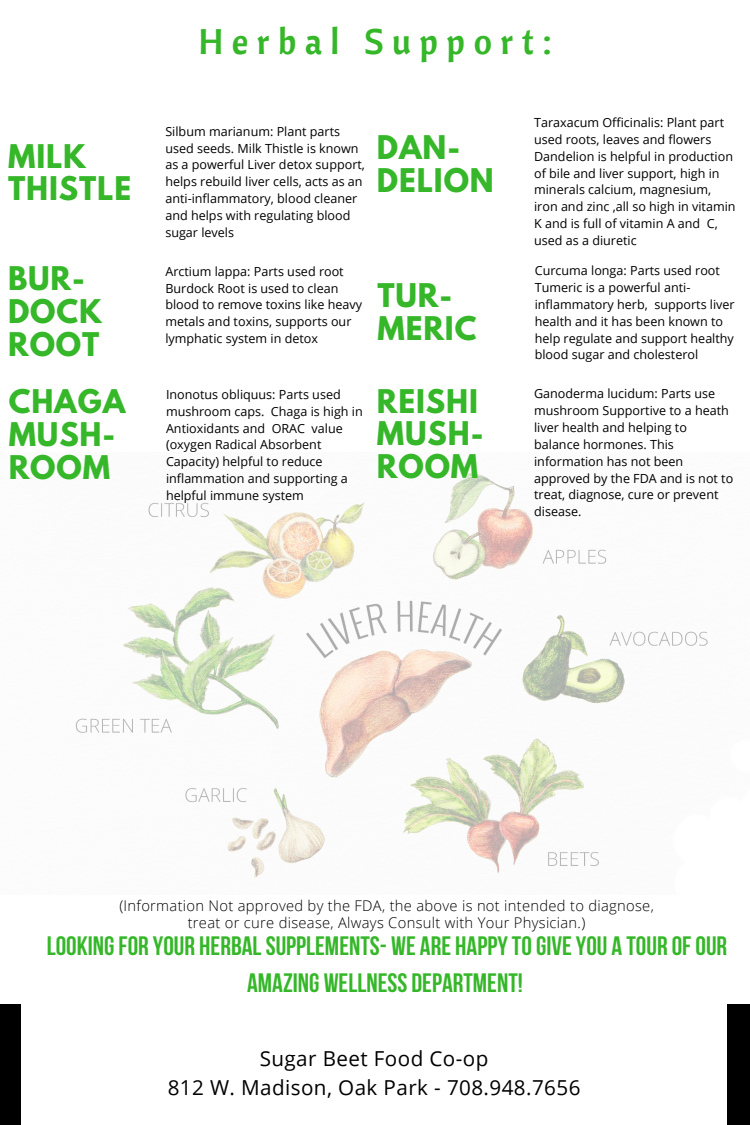
<style>
.page{position:relative;width:750px;height:1125px;background:#fff}
.page>*{position:absolute;margin:0;border:0;box-sizing:border-box;transform-origin:0 0}
.t1{font:35.38px "Cantora One";letter-spacing:.24em;color:#35b729}
.t2{font:700 28.88px/32.8px "League Spartan";letter-spacing:.03em;color:#35b729}
.t3{font:700 26.5px/36.5px "Bebas Neue";color:#35b729;text-align:center}
.t4{font:20.62px/29px "Open Sans";letter-spacing:.02em;color:#000;text-align:center}
.t5{font:300 14.75px/16.9px "Open Sans";letter-spacing:.02em;color:#000;text-align:center}
.t6{font:12.62px/16.9px "Open Sans";color:#000}
</style>
<div class="page">
<div style="left:0;top:1004px;width:21px;height:121px;background:#000"></div>
<div style="left:728px;top:1004px;width:22px;height:121px;background:#000"></div>
<img style="left:75px;top:472px;width:633px;height:406px">
<h2 class="t2" style="left:8px;top:143px;width:125px">MILK<br>THISTLE</h2>
<h1 class="t1" style="left:198px;top:19px;width:355px">Herbal Support:</h1>
<p class="t6" style="left:165px;top:122px;width:201px">Silbum marianum: Plant parts used seeds. Milk Thistle is known as a powerful Liver detox support, helps rebuild liver cells, acts as an anti-inflammatory, blood cleaner and helps with regulating blood sugar levels</p>
<h2 class="t2" style="left:377px;top:135px;width:118px">DAN-<br>DELION</h2>
<p class="t6" style="left:534px;top:114px;width:203px">Taraxacum Officinalis: Plant part used roots, leaves and flowers<br>Dandelion is helpful in production of bile and liver support, high in minerals calcium, magnesium, iron and zinc ,all so high in vitamin<br>K and is full of vitamin A and C, used as a diuretic</p>
<h2 class="t2" style="left:8px;top:266px;width:95px">BUR-<br>DOCK<br>ROOT</h2>
<p class="t6" style="left:165px;top:262px;width:198px">Arctium lappa: Parts used root<br>Burdock Root is used to clean blood to remove toxins like heavy metals and toxins, supports our lymphatic system in detox</p>
<h2 class="t2" style="left:377px;top:283px;width:100px">TUR-<br>MERIC</h2>
<p class="t6" style="left:535px;top:262px;width:202px">Curcuma longa: Parts used root<br>Tumeric is a powerful anti&shy;inflammatory herb, supports liver health and it has been known to help regulate and support healthy blood sugar and cholesterol</p>
<h2 class="t2" style="left:9px;top:389px;width:118px">CHAGA<br>MUSH-<br>ROOM</h2>
<p class="t6" style="left:166px;top:385px;width:198px">Inonotus obliquus: Parts used mushroom caps. Chaga is high in<br>Antioxidants and ORAC value (oxygen Radical Absorbent<br>Capacity) helpful to reduce inflammation and supporting a helpful immune system</p>
<h2 class="t2" style="left:377px;top:388px;width:108px">REISHI<br>MUSH-<br>ROOM</h2>
<p class="t6" style="left:534px;top:385px;width:201px">Ganoderma lucidum: Parts use mushroom Supportive to a heath liver health and helping to balance hormones. This information has not been approved by the FDA and is not to treat, diagnose, cure or prevent disease.</p>
<p class="t5" style="left:119px;top:897px;width:536px">(Information Not approved by the FDA, the above is not intended to diagnose, treat or cure disease, Always Consult with Your Physician.)</p>
<h3 class="t3" style="left:47px;top:930px;width:682px">LOOKINGFOR YOUR HERBALSUPPLEMENTS- WE ARE HAPPYTOGIVEYOU A TOUR OFOUR<br>AMAZING WELLNESS DEPARTMENT!</h3>
<h3 class="t4" style="left:168px;top:1044px;width:414px">Sugar Beet Food Co-op<br>812 W. Madison, Oak Park - 708.948.7656</h3>
</div>
